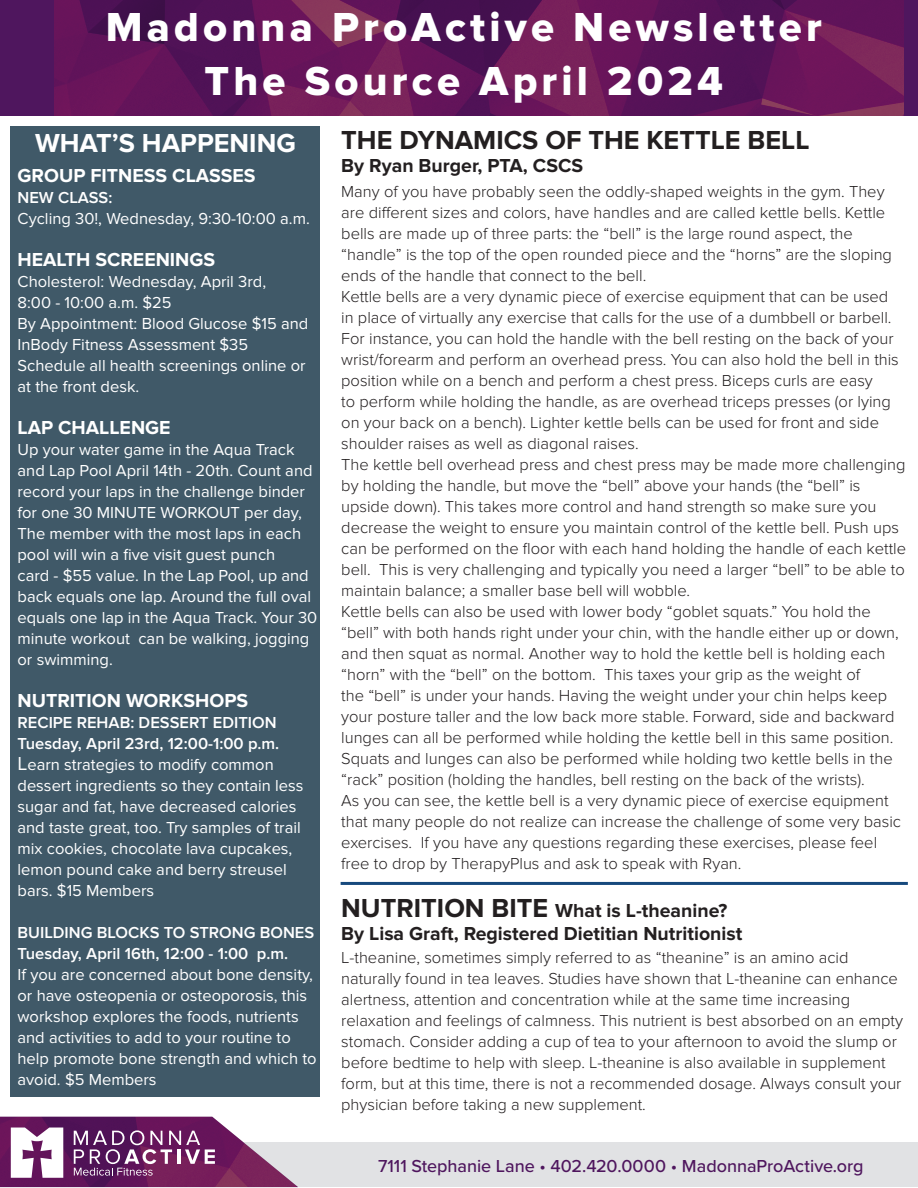
<style>
.page{position:relative;width:918px;height:1188px;background:#fff}
.page>*{position:absolute;margin:0;border:0;box-sizing:border-box;transform-origin:0 0}
.t1{font:42px/54px "Proxima Nova Extrabld";letter-spacing:.1em;color:#fff;text-align:center}
.t2{font:700 27px "Proxima Nova";color:#231f20}
.t3{font:700 27px "Proxima Nova";color:#fff}
.t4{font:700 19.5px/23.4px "Proxima Nova";color:#231f20}
.t5{font:700 19.5px "Proxima Nova";color:#fff}
.t6{font:500 18px "Proxima Nova";color:#4f165e}
.t7{font:300 16.5px/21px "Proxima Nova";color:#231f20}
.t8{font:16.5px/21px "Proxima Nova";color:#fff}
.t9{font:600 16.5px/21px "Proxima Nova";color:#fff}
.s1{font-weight:600}
.s2{font-size:19.5px}
.s3{font-size:27px}
.s4{font-weight:400}
</style>
<div class="page">
<div style="left:54px;top:1143px;width:864px;height:44px;background:#e1e2e4"></div>
<svg style="left:0;top:1117px;width:298px;height:70px"></svg>
<div style="left:0;top:0;width:918px;height:116px;background:#4f165e"></div>
<img style="left:54px;top:0;width:849px;height:116px">
<div style="left:11px;top:127px;width:309px;height:970px;background:#405968"></div>
<hr style="left:341px;top:882px;width:567px;height:3px;background:#16497d">
<h1 class="t1" style="left:106px;top:1px;width:718px">Madonna ProActive Newsletter<br>The Source April 2024</h1>
<h2 class="t3" style="left:35px;top:128px;width:262px">WHAT’S HAPPENING</h2>
<p class="t5" style="left:18px;top:165px;width:240px">GROUP FITNESS CLASSES</p>
<p class="t9" style="left:18px;top:188px;width:96px">NEW CLASS:</p>
<p class="t8" style="left:18px;top:209px;width:294px">Cycling 30!, Wednesday, 9:30-10:00 a.m.</p>
<p class="t5" style="left:18px;top:249px;width:199px">HEALTH SCREENINGS</p>
<p class="t8" style="left:18px;top:272px;width:292px">Cholesterol: Wednesday, April 3rd,<br>8:00 - 10:00 a.m. $25<br>By Appointment: Blood Glucose $15 and<br>InBody Fitness Assessment $35<br>Schedule all health screenings online or at the front desk.</p>
<p class="t5" style="left:18px;top:417px;width:155px">LAP CHALLENGE</p>
<p class="t8" style="left:18px;top:440px;width:301px">Up your water game in the Aqua Track and Lap Pool April 14th - 20th. Count and record your laps in the challenge binder for one 30 MINUTE WORKOUT per day, The member with the most laps in each pool will win a five visit guest punch<br>card - $55 value. In the Lap Pool, up and back equals one lap. Around the full oval equals one lap in the Aqua Track. Your 30 minute workout can be walking, jogging or swimming.</p>
<p class="t5" style="left:18px;top:690px;width:232px">NUTRITION WORKSHOPS</p>
<p class="t8" style="left:18px;top:713px;width:287px"><span class="s1">RECIPE REHAB: DESSERT EDITION Tuesday, April 23rd, 12:00-1:00 p.m.<br></span><span class="s2">L</span>earn strategies to modify common dessert ingredients so they contain less sugar and fat, have decreased calories and taste great, too. Try samples of trail mix cookies, chocolate lava cupcakes, lemon pound cake and berry streusel bars. $15 Members</p>
<p class="t9" style="left:18px;top:923px;width:298px">BUILDING BLOCKS TO STRONG BONES<br>Tuesday, April 16th, 12:00 - 1:00 p.m.</p>
<p class="t8" style="left:18px;top:965px;width:301px">If you are concerned about bone density, or have osteopenia or osteoporosis, this workshop explores the foods, nutrients and activities to add to your routine to help promote bone strength and which to avoid. $5 Members</p>
<h2 class="t2" style="left:341px;top:124px;width:470px">THE DYNAMICS OF THE KETTLE BELL</h2>
<p class="t4" style="left:341px;top:154px;width:243px">By Ryan Burger, PTA, CSCS</p>
<p class="t7" style="left:341px;top:181px;width:566px">Many of you have probably seen the oddly-shaped weights in the gym. They are different sizes and colors, have handles and are called kettle bells. Kettle bells are made up of three parts: the “bell” is the large round aspect, the “handle” is the top of the open rounded piece and the “horns” are the sloping ends of the handle that connect to the bell.<br>Kettle bells are a very dynamic piece of exercise equipment that can be used<br>in place of virtually any exercise that calls for the use of a dumbbell or barbell.<br>For instance, you can hold the handle with the bell resting on the back of your wrist/forearm and perform an overhead press. You can also hold the bell in this position while on a bench and perform a chest press. Biceps curls are easy<br>to perform while holding the handle, as are overhead triceps presses (or lying on your back on a bench). Lighter kettle bells can be used for front and side shoulder raises as well as diagonal raises.<br>The kettle bell overhead press and chest press may be made more challenging by holding the handle, but move the “bell” above your hands (the “bell” is upside down). This takes more control and hand strength so make sure you decrease the weight to ensure you maintain control of the kettle bell. Push ups can be performed on the floor with each hand holding the handle of each kettle bell. This is very challenging and typically you need a larger “bell” to be able to maintain balance; a smaller base bell will wobble.<br>Kettle bells can also be used with lower body “goblet squats.” You hold the “bell” with both hands right under your chin, with the handle either up or down, and then squat as normal. Another way to hold the kettle bell is holding each “horn” with the “bell” on the bottom. This taxes your grip as the weight of<br>the “bell” is under your hands. Having the weight under your chin helps keep your posture taller and the low back more stable. Forward, side and backward lunges can all be performed while holding the kettle bell in this same position.<br>Squats and lunges can also be performed while holding two kettle bells in the “rack” position (holding the handles, bell resting on the back of the wrists).<br>As you can see, the kettle bell is a very dynamic piece of exercise equipment that many people do not realize can increase the challenge of some very basic exercises. If you have any questions regarding these exercises, please feel free to drop by TherapyPlus and ask to speak with Ryan.</p>
<p class="t4" style="left:341px;top:899px;width:403px"><span class="s3">NUTRITION BITE</span> What is L-theanine?<br>By Lisa Graft, Registered Dietitian Nutritionist</p>
<p class="t7" style="left:341px;top:947px;width:563px">L-theanine, sometimes simply referred to as “theanine” is an amino acid naturally found in tea leaves. Studies have shown that L-theanine can enhance alertness, attention and concentration while at the same time increasing relaxation and feelings of calmness. This nutrient is best absorbed on an empty stomach. Consider adding a cup of tea to your afternoon to avoid the slump or before bedtime to help with sleep. L-theanine is also available in supplement form, but at this time, there is not a recommended dosage. Always consult your physician before taking a new supplement.</p>
<p class="t6" style="left:378px;top:1152px;width:487px">7111 Stephanie Lane <span class="s4">•</span> 402.420.0000 <span class="s4">•</span> MadonnaProActive.org</p>
</div>
